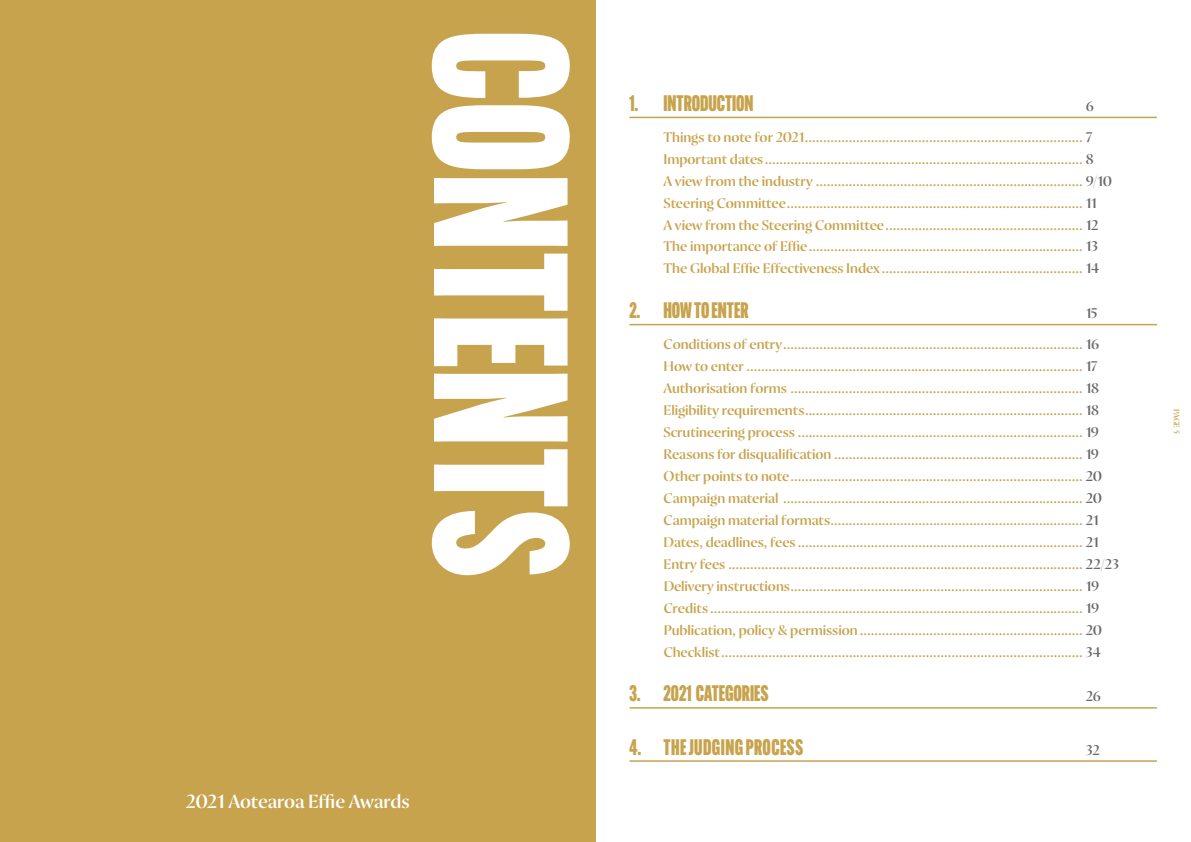
<style>
.page{position:relative;width:1191px;height:842px;background:#fff}
.page>*{position:absolute;margin:0;border:0;box-sizing:border-box;transform-origin:0 0}
.t1{font:900 186.6px "Alternate Gothic Comp ATF";letter-spacing:.01em;color:#fff}
.t2{font:900 22px "Alternate Gothic Comp ATF";color:#c7a34d}
.t3{font:900 22px "Alternate Gothic Comp ATF";letter-spacing:.02em;color:#c7a34d}
.t4{font:19px "Bombay Display";letter-spacing:-.01em;color:#fff}
.t5{font:14px/22px "Bombay Display";letter-spacing:-.005em;color:#c7a34d;text-align:right}
.t6{font:14px "Bombay Display";color:#6c6a68}
.t7{font:8px "Bombay Display";color:#c7a34d}
.s1{color:#6c6a68}
</style>
<div class="page">
<div style="left:0;top:0;width:595px;height:842px;background:#c7a34d"></div>
<hr style="left:629px;top:117px;width:528px;height:1px;background:#c7a34d">
<hr style="left:629px;top:324px;width:528px;height:1px;background:#c7a34d">
<hr style="left:629px;top:707px;width:528px;height:2px;background:#c7a34d">
<hr style="left:629px;top:760px;width:528px;height:2px;background:#c7a34d">
<h1 class="t1" style="left:616px;top:30px;width:547px;rotate:90deg">CONTENTS</h1>
<h3 class="t4" style="left:186px;top:790px;width:225px">2021 Aotearoa Effie Awards</h3>
<h2 class="t2" style="left:629px;top:90px;width:125px">1. INTRODUCTION</h2>
<p class="t5" style="left:663px;top:91px;width:432px;line-height:30.5px"><span class="s1">6<br></span>Things to note for 2021............................................................................ <span class="s1">7</span></p>
<p class="t5" style="left:663px;top:148px;width:450px;text-align:left">Important dates....................................................................................... <span class="s1">8<br></span>A view from the industry ......................................................................... <span class="s1">9/10<br></span>Steering Committee................................................................................. <span class="s1">11<br></span>A view from the Steering Committee...................................................... <span class="s1">12<br></span>The importance of Effie........................................................................... <span class="s1">13<br></span>The Global Effie Effectiveness Index ....................................................... <span class="s1">14</span></p>
<h2 class="t2" style="left:629px;top:297px;width:120px">2. HOW TO ENTER</h2>
<p class="t5" style="left:663px;top:298px;width:437px;line-height:30.5px"><span class="s1">15<br></span>Conditions of entry.................................................................................. <span class="s1">16</span></p>
<p class="t5" style="left:663px;top:355px;width:457px;text-align:left">How to enter ............................................................................................ <span class="s1">17<br></span>Authorisation forms ................................................................................ <span class="s1">18<br></span>Eligibility requirements............................................................................ <span class="s1">18<br></span>Scrutineering process .............................................................................. <span class="s1">19<br></span>Reasons for disqualification .................................................................... <span class="s1">19<br></span>Other points to note................................................................................ <span class="s1">20<br></span>Campaign material .................................................................................. <span class="s1">20<br></span>Campaign material formats..................................................................... <span class="s1">21<br></span>Dates, deadlines, fees .............................................................................. <span class="s1">21<br></span>Entry fees ................................................................................................. <span class="s1">22/23<br></span>Delivery instructions................................................................................ <span class="s1">19<br></span>Credits ...................................................................................................... <span class="s1">19<br></span>Publication, policy &amp; permission ............................................................. <span class="s1">20<br></span>Checklist................................................................................................... <span class="s1">34</span></p>
<h2 class="t2" style="left:629px;top:680px;width:140px">3. 2021 CATEGORIES</h2>
<p class="t6" style="left:1085px;top:688px;width:17px">26</p>
<h2 class="t3" style="left:629px;top:733px;width:175px">4. THE JUDGING PROCESS</h2>
<p class="t6" style="left:1085px;top:741px;width:16px">32</p>
<p class="t7" style="left:1181px;top:409px;width:26px;rotate:90deg">PAGE 5</p>
</div>
